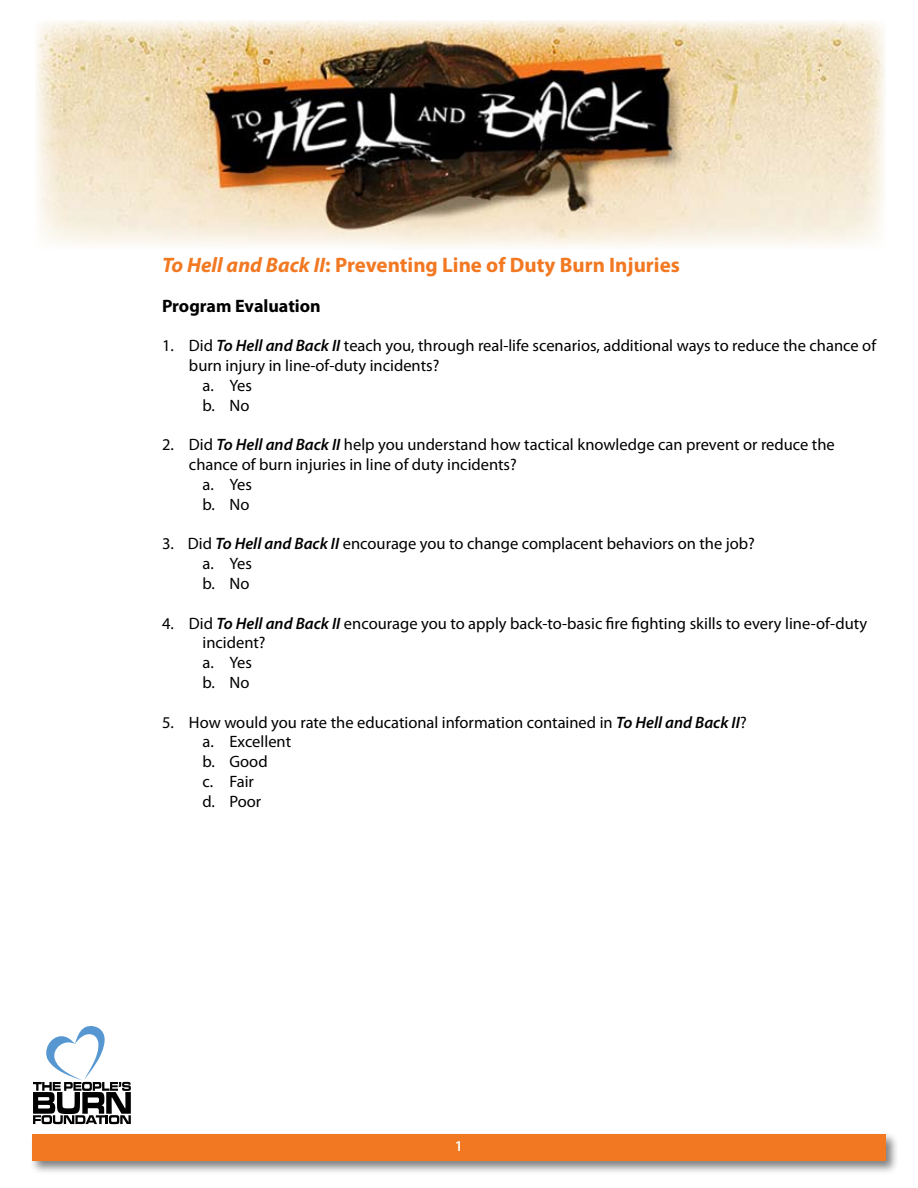
<style>
.page{position:relative;width:918px;height:1188px;background:#fff}
.page>*{position:absolute;margin:0;border:0;box-sizing:border-box;transform-origin:0 0}
.t1{font:700 21px "Myriad Pro";color:#f27821}
.t2{font:700 18px "Myriad Pro";color:#000}
.t3{font:16.5px/19.8px "Myriad Pro";color:#000}
.t4{font:600 15px "Myriad Pro";color:#fff}
.s1{font-style:italic}
.s2{font-weight:600;font-style:italic}
</style>
<div class="page">
<img style="left:36px;top:20px;width:849px;height:227px">
<div style="left:29px;top:1131px;width:870px;height:44px;background:#000;opacity:.5"></div>
<div style="left:32px;top:1134px;width:854px;height:27px;background:#f27821"></div>
<svg style="left:33px;top:1026px;width:98px;height:98px"></svg>
<p class="t1" style="left:162px;top:251px;width:519px"><span class="s1">To Hell and Back II</span>: Preventing Line of Duty Burn Injuries</p>
<p class="t2" style="left:162px;top:294px;width:160px">Program Evaluation</p>
<p class="t3" style="left:162px;top:336px;width:716px">1. Did <span class="s2">To Hell and Back II</span> teach you, through real-life scenarios, additional ways to reduce the chance of</p>
<p class="t3" style="left:189px;top:356px;width:252px">burn injury in line-of-duty incidents?</p>
<p class="t3" style="left:203px;top:375px;width:51px">a. Yes</p>
<p class="t3" style="left:203px;top:395px;width:48px">b. No</p>
<p class="t3" style="left:162px;top:435px;width:674px">2. Did <span class="s2">To Hell and Back II</span> help you understand how tactical knowledge can prevent or reduce the</p>
<p class="t3" style="left:189px;top:455px;width:329px">chance of burn injuries in line of duty incidents?</p>
<p class="t3" style="left:203px;top:474px;width:51px">a. Yes</p>
<p class="t3" style="left:203px;top:494px;width:48px">b. No</p>
<p class="t3" style="left:203px;top:534px;width:554px;text-indent:-41px">3. Did <span class="s2">To Hell and Back II</span> encourage you to change complacent behaviors on the job? a. Yes<br>b. No</p>
<p class="t3" style="left:203px;top:613px;width:666px;text-indent:-41px">4. Did <span class="s2">To Hell and Back II</span> encourage you to apply back-to-basic fire fighting skills to every line-of-duty incident?<br>a. Yes<br>b. No</p>
<p class="t3" style="left:203px;top:712px;width:546px;text-indent:-41px">5. How would you rate the educational information contained in <span class="s2">To Hell and Back II</span>? a. Excellent<br>b. Good<br>c. Fair<br>d. Poor</p>
<p class="t4" style="left:455px;top:1137px;width:10px">1</p>
</div>
